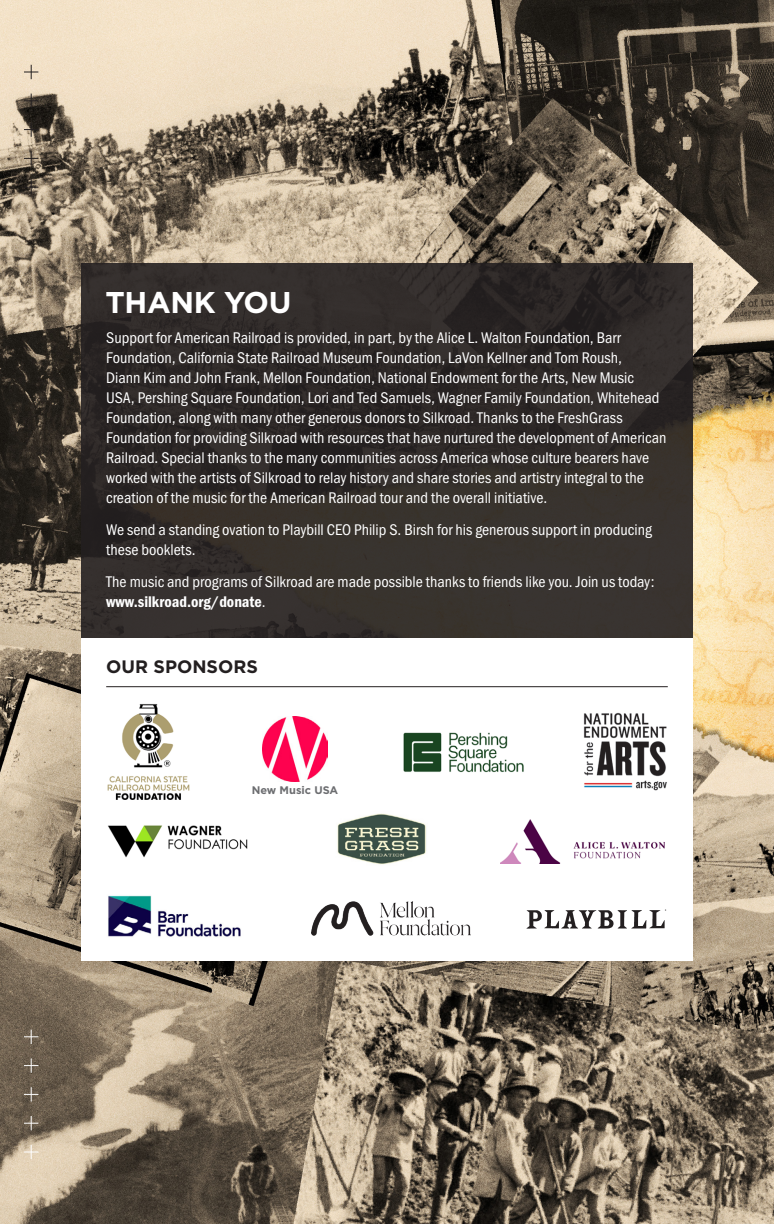
<style>
.page{position:relative;width:774px;height:1224px;background:#fff}
.page>*{position:absolute;margin:0;border:0;box-sizing:border-box;transform-origin:0 0}
.t1{font:700 30px "Gotham";letter-spacing:-.01em;color:#fff}
.t2{font:700 18px "Gotham";color:#231f20}
.t3{font:16px/20px "Franklin Gothic URW Con Boo";color:#fff}
.t4{font:16px "Franklin Gothic URW Con Dem";color:#fff}
.t5{font:700 11px "Gotham";color:#6c6d70}
.s1{font-family:"Franklin Gothic URW Con Boo"}
</style>
<div class="page">
<img style="left:0;top:0;width:774px;height:1224px">
<svg style="left:24px;top:1030px;width:14px;height:14px"></svg>
<svg style="left:24px;top:1058px;width:14px;height:15px"></svg>
<svg style="left:24px;top:1087px;width:14px;height:15px"></svg>
<svg style="left:24px;top:1116px;width:14px;height:14px"></svg>
<svg style="left:24px;top:1145px;width:14px;height:14px"></svg>
<svg style="left:24px;top:65px;width:14px;height:14px"></svg>
<svg style="left:24px;top:94px;width:14px;height:14px"></svg>
<svg style="left:24px;top:122px;width:14px;height:15px"></svg>
<svg style="left:24px;top:151px;width:14px;height:15px"></svg>
<svg style="left:24px;top:180px;width:14px;height:14px"></svg>
<svg style="left:81px;top:263px;width:612px;height:376px;background:#312c2a"></svg>
<div style="left:81px;top:639px;width:612px;height:322px;background:#fff"></div>
<hr style="left:106px;top:686px;width:562px;height:1px;background:#231f20">
<img style="left:107px;top:704px;width:83px;height:96px">
<img style="left:583px;top:712px;width:84px;height:79px">
<img style="left:263px;top:716px;width:64px;height:65px">
<img style="left:403px;top:732px;width:121px;height:41px">
<img style="left:108px;top:895px;width:133px;height:42px">
<img style="left:312px;top:902px;width:158px;height:33px">
<img style="left:500px;top:819px;width:165px;height:44px">
<img style="left:337px;top:813px;width:89px;height:52px">
<img style="left:108px;top:825px;width:140px;height:33px">
<img style="left:526px;top:909px;width:141px;height:20px">
<p class="t1" style="left:105px;top:283px;width:187px">THANK YOU</p>
<p class="t3" style="left:106px;top:327px;width:562px">Support for American Railroad is provided, in part, by the Alice L. Walton Foundation, Barr Foundation, California State Railroad Museum Foundation, LaVon Kellner and Tom Roush,<br>Diann Kim and John Frank, Mellon Foundation, National Endowment for the Arts, New Music USA, Pershing Square Foundation, Lori and Ted Samuels, Wagner Family Foundation, Whitehead Foundation, along with many other generous donors to Silkroad. Thanks to the FreshGrass Foundation for providing Silkroad with resources that have nurtured the development of American Railroad. Special thanks to the many communities across America whose culture bearers have worked with the artists of Silkroad to relay history and share stories and artistry integral to the creation of the music for the American Railroad tour and the overall initiative.</p>
<p class="t3" style="left:106px;top:519px;width:547px">We send a standing ovation to Playbill CEO Philip S. Birsh for his generous support in producing these booklets.</p>
<p class="t3" style="left:106px;top:571px;width:550px">The music and programs of Silkroad are made possible thanks to friends like you. Join us today:</p>
<p class="t4" style="left:106px;top:590px;width:161px">www.silkroad.org/donate<span class="s1">.</span></p>
<p class="t2" style="left:106px;top:655px;width:153px">OUR SPONSORS</p>
<p class="t5" style="left:252px;top:783px;width:88px">New Music USA</p>
</div>
